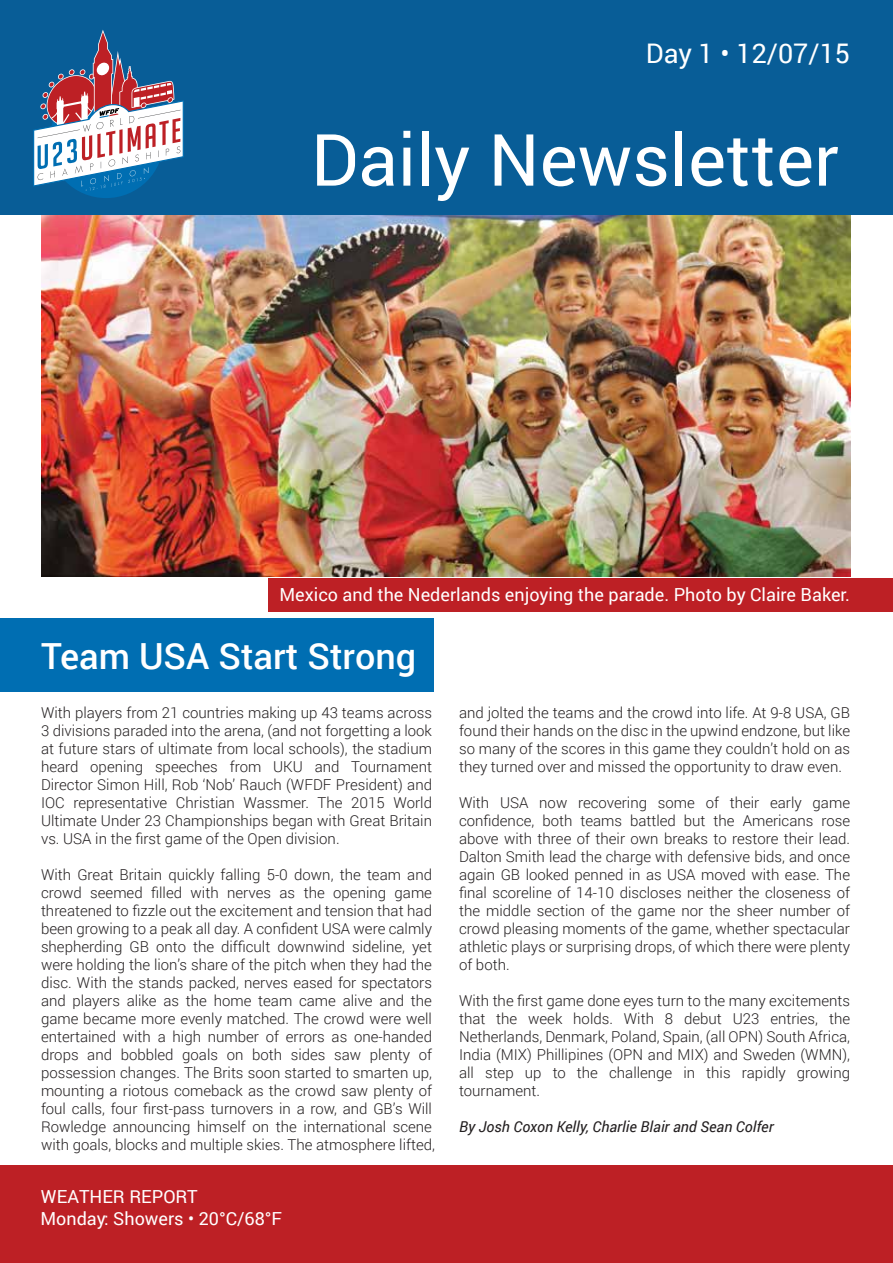
<style>
.page{position:relative;width:893px;height:1263px;background:#fff}
.page>*{position:absolute;margin:0;border:0;box-sizing:border-box;transform-origin:0 0}
.t1{font:72px "Roboto";color:#fff}
.t2{font:500 36px "Roboto";color:#fff}
.t3{font:27px "Roboto";color:#fff}
.t4{font:18px "Roboto";color:#fff}
.t5{font:300 15px/18px "Roboto";color:#231f20;text-align:justify}
.t6{font:italic 15px "Roboto";color:#231f20}
</style>
<div class="page">
<img style="left:42px;top:214px;width:808px;height:363px">
<div style="left:0;top:619px;width:434px;height:73px;background:#006eb2"></div>
<div style="left:0;top:0;width:893px;height:214px;background:#085d97"></div>
<svg style="left:33px;top:30px;width:151px;height:168px"></svg>
<div style="left:269px;top:577px;width:624px;height:34px;background:#bd2025"></div>
<div style="left:0;top:1166px;width:893px;height:97px;background:#bd2025"></div>
<h3 class="t3" style="left:646px;top:34px;width:206px">Day 1 • 12/07/15</h3>
<h1 class="t1" style="left:311px;top:109px;width:529px">Daily Newsletter</h1>
<p class="t4" style="left:279px;top:582px;width:572px">Mexico and the Nederlands enjoying the parade. Photo by Claire Baker.</p>
<h2 class="t2" style="left:41px;top:631px;width:377px">Team USA Start Strong</h2>
<p class="t5" style="left:41px;top:703px;width:393px">With players from 21 countries making up 43 teams across 3 divisions paraded into the arena, (and not forgetting a look at future stars of ultimate from local schools), the stadium heard opening speeches from UKU and Tournament Director Simon Hill, Rob ‘Nob’ Rauch (WFDF President) and IOC representative Christian Wassmer. The 2015 World Ultimate Under 23 Championships began with Great Britain vs. USA in the first game of the Open division.</p>
<p class="t5" style="left:41px;top:865px;width:395px;text-align:left">With Great Britain quickly falling 5-0 down, the team and crowd seemed filled with nerves as the opening game threatened to fizzle out the excitement and tension that had been growing to a peak all day. A confident USA were calmly shepherding GB onto the difficult downwind sideline, yet were holding the lion’s share of the pitch when they had the disc. With the stands packed, nerves eased for spectators and players alike as the home team came alive and the game became more evenly matched. The crowd were well entertained with a high number of errors as one-handed drops and bobbled goals on both sides saw plenty of possession changes. The Brits soon started to smarten up, mounting a riotous comeback as the crowd saw plenty of foul calls, four first-pass turnovers in a row, and GB’s Will Rowledge announcing himself on the international scene with goals, blocks and multiple skies. The atmosphere lifted,</p>
<p class="t4" style="left:41px;top:1183px;width:158px">WEATHER REPORT</p>
<p class="t4" style="left:40px;top:1205px;width:243px">Monday: Showers • 20°C/68°F</p>
<p class="t5" style="left:459px;top:703px;width:392px">and jolted the teams and the crowd into life. At 9-8 USA, GB found their hands on the disc in the upwind endzone, but like so many of the scores in this game they couldn’t hold on as they turned over and missed the opportunity to draw even.</p>
<p class="t5" style="left:459px;top:793px;width:393px">With USA now recovering some of their early game confidence, both teams battled but the Americans rose above with three of their own breaks to restore their lead.<br>Dalton Smith lead the charge with defensive bids, and once again GB looked penned in as USA moved with ease. The final scoreline of 14-10 discloses neither the closeness of the middle section of the game nor the sheer number of crowd pleasing moments of the game, whether spectacular athletic plays or surprising drops, of which there were plenty of both.</p>
<p class="t5" style="left:459px;top:991px;width:393px">With the first game done eyes turn to the many excitements that the week holds. With 8 debut U23 entries, the Netherlands, Denmark, Poland, Spain, (all OPN) South Africa, India (MIX) Phillipines (OPN and MIX) and Sweden (WMN), all step up to the challenge in this rapidly growing tournament.</p>
<p class="t6" style="left:459px;top:1116px;width:316px">By Josh Coxon Kelly, Charlie Blair and Sean Colfer</p>
</div>
